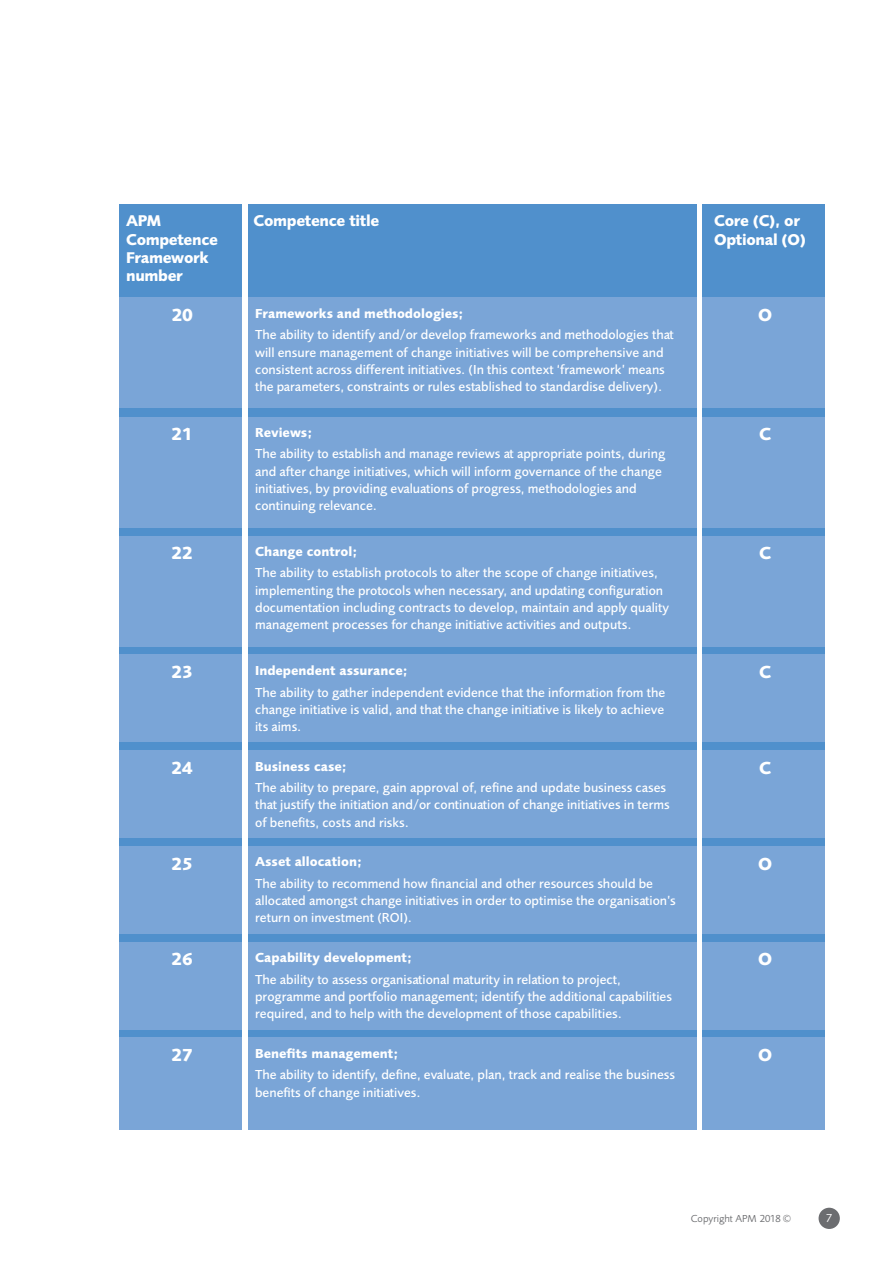
<style>
.page{position:relative;width:893px;height:1263px;background:#fff}
.page>*{position:absolute;margin:0;border:0;box-sizing:border-box;transform-origin:0 0}
.t1{font:700 18px "Foundry Sans";letter-spacing:-.02em;color:#fff}
.t2{font:700 16.2px/18.5px "Foundry Sans";letter-spacing:-.02em;color:#fff}
.t3{font:500 13.5px/17.2px "Foundry Sans";color:#fff}
.t4{font:700 13.5px "Foundry Sans";color:#fff}
.t5{font:12px "Foundry Sans";color:#fff}
.t6{font:10.5px "Foundry Sans";color:#6c6d70}
</style>
<div class="page">
<div style="left:819px;top:1208px;width:21px;height:21px;background:#6c6d70;border-radius:50%"></div>
<div style="left:119px;top:204px;width:123px;height:908px;background:#5090cc"></div>
<div style="left:248px;top:204px;width:448px;height:908px;background:#5090cc"></div>
<div style="left:702px;top:204px;width:123px;height:908px;background:#5090cc"></div>
<div style="left:119px;top:298px;width:123px;height:110px;background:#7aa5d7"></div>
<div style="left:248px;top:298px;width:448px;height:110px;background:#7aa5d7"></div>
<div style="left:702px;top:298px;width:123px;height:110px;background:#7aa5d7"></div>
<div style="left:119px;top:417px;width:123px;height:110px;background:#7aa5d7"></div>
<div style="left:248px;top:417px;width:448px;height:110px;background:#7aa5d7"></div>
<div style="left:702px;top:417px;width:123px;height:110px;background:#7aa5d7"></div>
<div style="left:119px;top:536px;width:123px;height:110px;background:#7aa5d7"></div>
<div style="left:248px;top:536px;width:448px;height:110px;background:#7aa5d7"></div>
<div style="left:702px;top:536px;width:123px;height:110px;background:#7aa5d7"></div>
<div style="left:119px;top:655px;width:123px;height:87px;background:#7aa5d7"></div>
<div style="left:248px;top:655px;width:448px;height:87px;background:#7aa5d7"></div>
<div style="left:702px;top:655px;width:123px;height:87px;background:#7aa5d7"></div>
<div style="left:119px;top:750px;width:123px;height:88px;background:#7aa5d7"></div>
<div style="left:248px;top:750px;width:448px;height:88px;background:#7aa5d7"></div>
<div style="left:702px;top:750px;width:123px;height:88px;background:#7aa5d7"></div>
<div style="left:119px;top:846px;width:123px;height:87px;background:#7aa5d7"></div>
<div style="left:248px;top:846px;width:448px;height:87px;background:#7aa5d7"></div>
<div style="left:702px;top:846px;width:123px;height:87px;background:#7aa5d7"></div>
<div style="left:119px;top:942px;width:123px;height:87px;background:#7aa5d7"></div>
<div style="left:248px;top:942px;width:448px;height:87px;background:#7aa5d7"></div>
<div style="left:702px;top:942px;width:123px;height:87px;background:#7aa5d7"></div>
<div style="left:119px;top:1037px;width:123px;height:93px;background:#7aa5d7"></div>
<div style="left:248px;top:1037px;width:448px;height:93px;background:#7aa5d7"></div>
<div style="left:702px;top:1037px;width:123px;height:93px;background:#7aa5d7"></div>
<p class="t2" style="left:126px;top:211px;width:36px">APM</p>
<p class="t2" style="left:254px;top:211px;width:127px">Competence title</p>
<p class="t2" style="left:714px;top:211px;width:87px">Core (C), or</p>
<p class="t2" style="left:126px;top:230px;width:93px">Competence</p>
<p class="t2" style="left:714px;top:230px;width:93px">Optional (O)</p>
<p class="t2" style="left:126px;top:248px;width:84px">Framework number</p>
<h1 class="t1" style="left:171px;top:305px;width:23px">20</h1>
<p class="t4" style="left:255px;top:305px;width:210px">Frameworks and methodologies;</p>
<p class="t3" style="left:255px;top:326px;width:420px">The ability to identify and/or develop frameworks and methodologies that will ensure management of change initiatives will be comprehensive and consistent across different initiatives. (In this context ‘framework’ means the parameters, constraints or rules established to standardise delivery).</p>
<h1 class="t1" style="left:758px;top:305px;width:16px">O</h1>
<h1 class="t1" style="left:171px;top:424px;width:24px">21</h1>
<p class="t4" style="left:255px;top:424px;width:59px">Reviews;</p>
<p class="t3" style="left:255px;top:445px;width:412px">The ability to establish and manage reviews at appropriate points, during and after change initiatives, which will inform governance of the change initiatives, by providing evaluations of progress, methodologies and continuing relevance.</p>
<h1 class="t1" style="left:171px;top:543px;width:24px">22</h1>
<p class="t4" style="left:255px;top:543px;width:104px">Change control;</p>
<p class="t3" style="left:255px;top:564px;width:415px">The ability to establish protocols to alter the scope of change initiatives, implementing the protocols when necessary, and updating configuration documentation including contracts to develop, maintain and apply quality management processes for change initiative activities and outputs.</p>
<h1 class="t1" style="left:171px;top:662px;width:24px">23</h1>
<p class="t4" style="left:255px;top:662px;width:154px">Independent assurance;</p>
<p class="t3" style="left:255px;top:683px;width:412px;text-align:justify">The ability to gather independent evidence that the information from the change initiative is valid, and that the change initiative is likely to achieve its aims.</p>
<h1 class="t1" style="left:171px;top:757px;width:24px">24</h1>
<p class="t4" style="left:255px;top:758px;width:93px">Business case;</p>
<p class="t3" style="left:255px;top:779px;width:416px">The ability to prepare, gain approval of, refine and update business cases that justify the initiation and/or continuation of change initiatives in terms of benefits, costs and risks.</p>
<h1 class="t1" style="left:171px;top:853px;width:24px">25</h1>
<p class="t4" style="left:255px;top:854px;width:108px">Asset allocation;</p>
<p class="t3" style="left:255px;top:875px;width:422px">The ability to recommend how financial and other resources should be allocated amongst change initiatives in order to optimise the organisation’s return on investment (ROI).</p>
<h1 class="t1" style="left:171px;top:949px;width:24px">26</h1>
<p class="t4" style="left:255px;top:949px;width:158px">Capability development;</p>
<p class="t3" style="left:255px;top:970px;width:418px">The ability to assess organisational maturity in relation to project, programme and portfolio management; identify the additional capabilities required, and to help with the development of those capabilities.</p>
<h1 class="t1" style="left:171px;top:1044px;width:24px">27</h1>
<p class="t4" style="left:255px;top:1045px;width:145px">Benefits management;</p>
<p class="t3" style="left:255px;top:1066px;width:421px">The ability to identify, define, evaluate, plan, track and realise the business benefits of change initiatives.</p>
<h1 class="t1" style="left:759px;top:424px;width:14px">C</h1>
<h1 class="t1" style="left:759px;top:543px;width:14px">C</h1>
<h1 class="t1" style="left:759px;top:662px;width:14px">C</h1>
<h1 class="t1" style="left:759px;top:757px;width:14px">C</h1>
<h1 class="t1" style="left:758px;top:853px;width:16px">O</h1>
<h1 class="t1" style="left:758px;top:949px;width:16px">O</h1>
<h1 class="t1" style="left:758px;top:1044px;width:16px">O</h1>
<p class="t6" style="left:691px;top:1212px;width:102px">Copyright APM 2018 ©</p>
<p class="t5" style="left:826px;top:1211px;width:8px">7</p>
</div>
